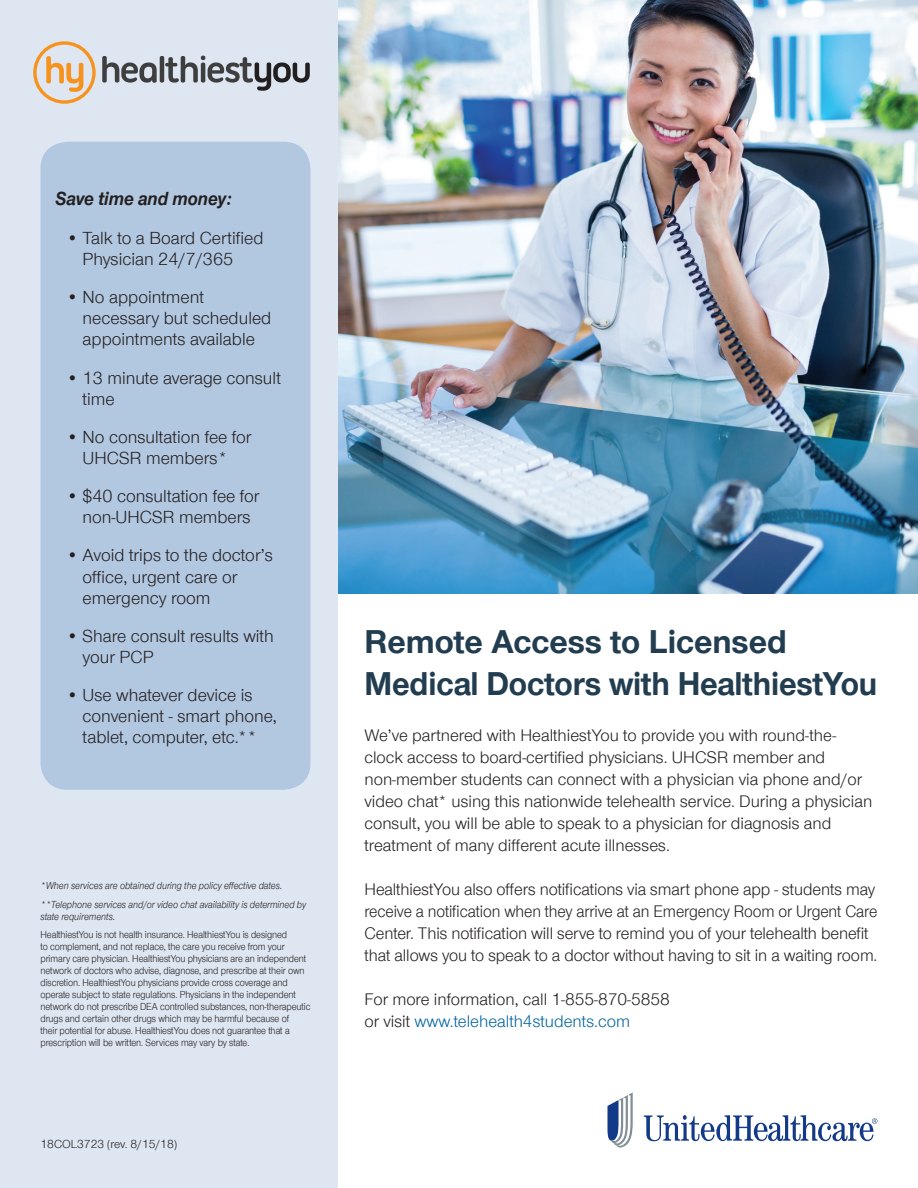
<style>
.page{position:relative;width:918px;height:1188px;background:#fff}
.page>*{position:absolute;margin:0;border:0;box-sizing:border-box;transform-origin:0 0}
.t1{font:700 34.05px/42px "UHC Sans";letter-spacing:-.005em;color:#223d50}
.t2{font:italic 700 19.5px "UHC Sans";color:#231f20;scale:.92 1}
.t3{font:18px/21px "UHC Sans";color:#231f20}
.t4{font:17.25px/22px "UHC Sans";color:#231f20}
.t5{font:12px "UHC Sans";color:#231f20}
.t6{font:10.5px/12px "UHC Sans";letter-spacing:-.005em;color:#231f20;scale:.9 1}
.t7{font:italic 10.5px/18.8px "UHC Sans";color:#231f20;scale:.9 1}
.s1{color:#00649e}
</style>
<div class="page">
<img style="left:338px;top:0;width:580px;height:593px">
<div style="left:0;top:0;width:338px;height:1188px;background:#dde6f1"></div>
<div style="left:33px;top:41px;width:63px;height:63px;border:3px solid #f7931d;border-radius:50%"></div>
<svg style="left:46px;top:56px;width:37px;height:36px"></svg>
<svg style="left:102px;top:56px;width:208px;height:35px"></svg>
<div style="left:40px;top:142px;width:270px;height:648px;background:#b2c7e0;border-radius:27px"></div>
<svg style="left:644px;top:1115px;width:234px;height:26px"></svg>
<svg style="left:607px;top:1092px;width:26px;height:56px"></svg>
<p class="t2" style="left:56px;top:185px;width:193px">Save time and money:</p>
<p class="t3" style="left:83px;top:227px;width:182px;text-indent:-16px">• Talk to a Board Certified<br>Physician 24/7/365</p>
<p class="t3" style="left:83px;top:286px;width:190px;text-indent:-16px">• No appointment necessary but scheduled appointments available</p>
<p class="t3" style="left:83px;top:367px;width:200px;text-indent:-16px">• 13 minute average consult time</p>
<p class="t3" style="left:66px;top:426px;width:187px;text-align:center">• No consultation fee for<br>UHCSR members*</p>
<p class="t3" style="left:66px;top:485px;width:195px;text-align:center">• $40 consultation fee for non-UHCSR members</p>
<p class="t3" style="left:83px;top:544px;width:192px;text-indent:-16px">• Avoid trips to the doctor’s office, urgent care or emergency room</p>
<p class="t3" style="left:83px;top:625px;width:193px;text-indent:-16px">• Share consult results with your PCP</p>
<p class="t3" style="left:83px;top:684px;width:196px;text-indent:-16px">• Use whatever device is convenient - smart phone, tablet, computer, etc.**</p>
<p class="t7" style="left:40px;top:875px;width:297px">*When services are obtained during the policy effective dates. **Telephone services and/or video chat availability is determined by</p>
<p class="t7" style="left:40px;top:906px;width:84px">state requirements.</p>
<p class="t6" style="left:40px;top:928px;width:301px">HealthiestYou is not health insurance. HealthiestYou is designed<br>to complement, and not replace, the care you receive from your primary care physician. HealthiestYou physicians are an independent network of doctors who advise, diagnose, and prescribe at their own discretion. HealthiestYou physicians provide cross coverage and operate subject to state regulations. Physicians in the independent network do not prescribe DEA controlled substances, non-therapeutic drugs and certain other drugs which may be harmful because of<br>their potential for abuse. HealthiestYou does not guarantee that a prescription will be written. Services may vary by state.</p>
<p class="t5" style="left:40px;top:1136px;width:138px">18COL3723 (rev. 8/15/18)</p>
<h1 class="t1" style="left:364px;top:620px;width:514px">Remote Access to Licensed<br>Medical Doctors with HealthiestYou</h1>
<p class="t4" style="left:364px;top:724px;width:509px">We’ve partnered with HealthiestYou to provide you with round-the&shy;clock access to board-certified physicians. UHCSR member and non-member students can connect with a physician via phone and/or video chat* using this nationwide telehealth service. During a physician consult, you will be able to speak to a physician for diagnosis and treatment of many different acute illnesses.</p>
<p class="t4" style="left:364px;top:878px;width:514px">HealthiestYou also offers notifications via smart phone app - students may receive a notification when they arrive at an Emergency Room or Urgent Care Center. This notification will serve to remind you of your telehealth benefit that allows you to speak to a doctor without having to sit in a waiting room.</p>
<p class="t4" style="left:364px;top:988px;width:307px">For more information, call 1-855-870-5858 or visit <span class="s1">www.telehealth4students.com</span></p>
</div>
